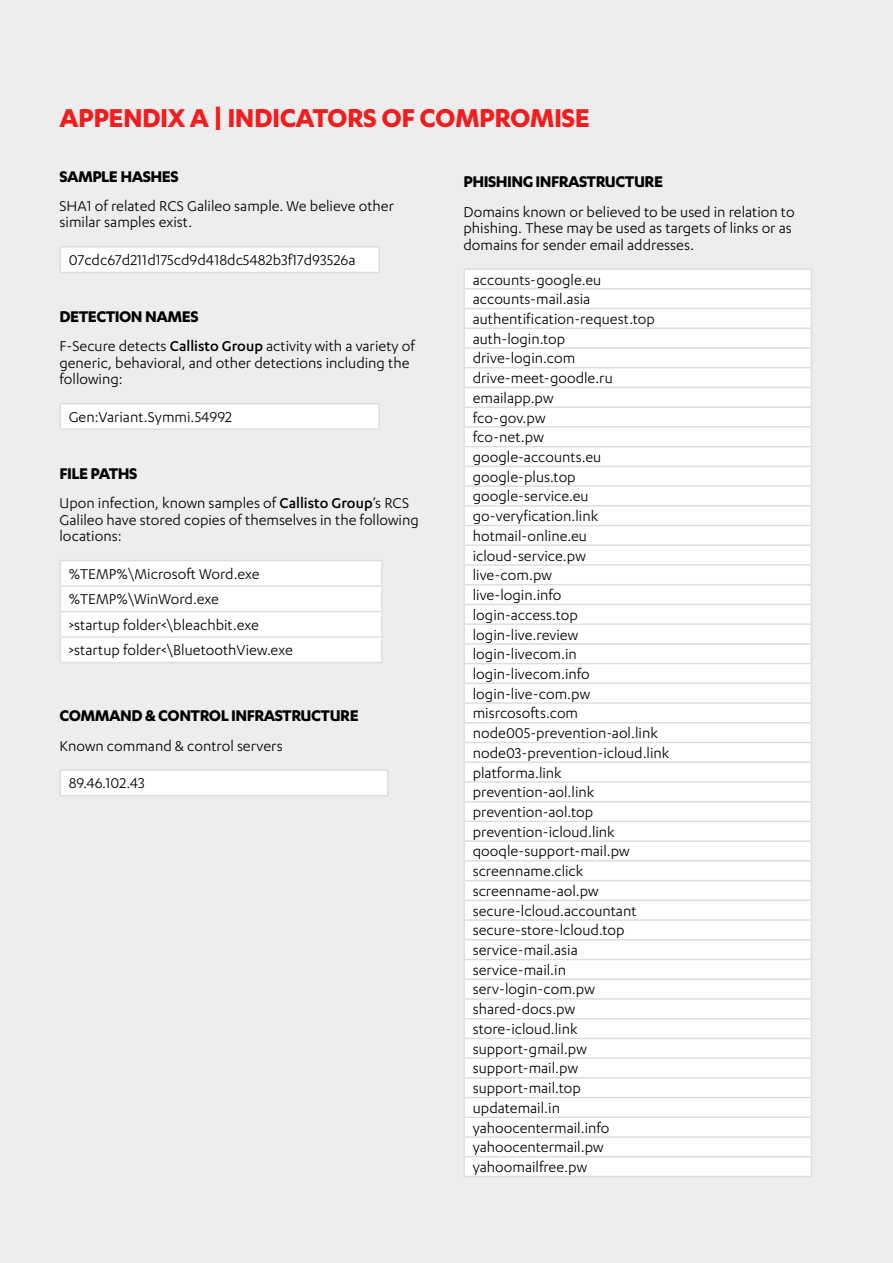
<style>
.page{position:relative;width:893px;height:1263px;background:#ededed}
.page>*{position:absolute;margin:0;border:0;box-sizing:border-box;transform-origin:0 0}
.t1{font:700 30px "F Secure Sans";letter-spacing:-.02em;color:#f01e1e}
.t2{font:700 18px "F Secure Sans";letter-spacing:-.03em;color:#000}
.t3{font:16.5px/19.6px "F Secure Sans";color:#000}
.s1{font-weight:500}
</style>
<div class="page">
<div style="left:465px;top:270px;width:345px;height:905px;background:#fff"></div>
<hr style="left:463px;top:288px;width:349px;height:2px;background:#dedede">
<hr style="left:463px;top:308px;width:349px;height:1px;background:#dedede">
<hr style="left:463px;top:327px;width:349px;height:2px;background:#dedede">
<hr style="left:463px;top:347px;width:349px;height:2px;background:#dedede">
<hr style="left:463px;top:367px;width:349px;height:1px;background:#dedede">
<hr style="left:463px;top:387px;width:349px;height:1px;background:#dedede">
<hr style="left:463px;top:406px;width:349px;height:2px;background:#dedede">
<hr style="left:463px;top:426px;width:349px;height:2px;background:#dedede">
<hr style="left:463px;top:446px;width:349px;height:1px;background:#dedede">
<hr style="left:463px;top:466px;width:349px;height:1px;background:#dedede">
<hr style="left:463px;top:485px;width:349px;height:2px;background:#dedede">
<hr style="left:463px;top:505px;width:349px;height:1px;background:#dedede">
<hr style="left:463px;top:525px;width:349px;height:1px;background:#dedede">
<hr style="left:463px;top:544px;width:349px;height:2px;background:#dedede">
<hr style="left:463px;top:564px;width:349px;height:2px;background:#dedede">
<hr style="left:463px;top:584px;width:349px;height:1px;background:#dedede">
<hr style="left:463px;top:604px;width:349px;height:1px;background:#dedede">
<hr style="left:463px;top:623px;width:349px;height:2px;background:#dedede">
<hr style="left:463px;top:643px;width:349px;height:2px;background:#dedede">
<hr style="left:463px;top:663px;width:349px;height:1px;background:#dedede">
<hr style="left:463px;top:682px;width:349px;height:2px;background:#dedede">
<hr style="left:463px;top:702px;width:349px;height:2px;background:#dedede">
<hr style="left:463px;top:722px;width:349px;height:1px;background:#dedede">
<hr style="left:463px;top:742px;width:349px;height:1px;background:#dedede">
<hr style="left:463px;top:761px;width:349px;height:2px;background:#dedede">
<hr style="left:463px;top:781px;width:349px;height:2px;background:#dedede">
<hr style="left:463px;top:801px;width:349px;height:1px;background:#dedede">
<hr style="left:463px;top:821px;width:349px;height:1px;background:#dedede">
<hr style="left:463px;top:840px;width:349px;height:2px;background:#dedede">
<hr style="left:463px;top:860px;width:349px;height:2px;background:#dedede">
<hr style="left:463px;top:880px;width:349px;height:1px;background:#dedede">
<hr style="left:463px;top:899px;width:349px;height:2px;background:#dedede">
<hr style="left:463px;top:919px;width:349px;height:2px;background:#dedede">
<hr style="left:463px;top:939px;width:349px;height:1px;background:#dedede">
<hr style="left:463px;top:959px;width:349px;height:1px;background:#dedede">
<hr style="left:463px;top:978px;width:349px;height:2px;background:#dedede">
<hr style="left:463px;top:998px;width:349px;height:2px;background:#dedede">
<hr style="left:463px;top:1018px;width:349px;height:1px;background:#dedede">
<hr style="left:463px;top:1038px;width:349px;height:1px;background:#dedede">
<hr style="left:463px;top:1057px;width:349px;height:2px;background:#dedede">
<hr style="left:463px;top:1077px;width:349px;height:1px;background:#dedede">
<hr style="left:463px;top:1097px;width:349px;height:1px;background:#dedede">
<hr style="left:463px;top:1116px;width:349px;height:2px;background:#dedede">
<hr style="left:463px;top:1136px;width:349px;height:2px;background:#dedede">
<hr style="left:463px;top:1156px;width:349px;height:1px;background:#dedede">
<hr style="left:463px;top:268px;width:349px;height:2px;background:#dedede">
<svg style="left:464px;top:270px;width:1px;height:905px"></svg>
<svg style="left:811px;top:270px;width:1px;height:906px"></svg>
<hr style="left:463px;top:1176px;width:349px;height:1px;background:#dedede">
<div style="left:60px;top:770px;width:328px;height:26px;background:#fff"></div>
<hr style="left:60px;top:769px;width:328px;height:2px;background:#dedede">
<svg style="left:60px;top:771px;width:1px;height:24px"></svg>
<svg style="left:387px;top:771px;width:1px;height:24px"></svg>
<hr style="left:60px;top:795px;width:328px;height:1px;background:#dedede">
<div style="left:60px;top:247px;width:319px;height:25px;background:#fff"></div>
<hr style="left:60px;top:246px;width:320px;height:2px;background:#dedede">
<svg style="left:60px;top:248px;width:1px;height:24px"></svg>
<hr style="left:378px;top:248px;width:2px;height:24px;background:#dedede">
<hr style="left:60px;top:272px;width:320px;height:1px;background:#dedede">
<div style="left:60px;top:404px;width:319px;height:25px;background:#fff"></div>
<hr style="left:60px;top:403px;width:320px;height:1px;background:#dedede">
<svg style="left:60px;top:404px;width:1px;height:24px"></svg>
<hr style="left:378px;top:404px;width:2px;height:24px;background:#dedede">
<hr style="left:60px;top:428px;width:320px;height:2px;background:#dedede">
<hr style="left:60px;top:585px;width:323px;height:2px;background:#dedede">
<hr style="left:60px;top:611px;width:323px;height:1px;background:#dedede">
<hr style="left:60px;top:636px;width:323px;height:2px;background:#dedede">
<hr style="left:60px;top:560px;width:323px;height:1px;background:#dedede">
<hr style="left:381px;top:561px;width:2px;height:24px;background:#dedede">
<hr style="left:381px;top:587px;width:2px;height:24px;background:#dedede">
<hr style="left:381px;top:612px;width:2px;height:24px;background:#dedede">
<div style="left:60px;top:562px;width:321px;height:100px;background:#fff"></div>
<hr style="left:381px;top:638px;width:2px;height:24px;background:#dedede">
<hr style="left:60px;top:662px;width:323px;height:1px;background:#dedede">
<h1 class="t1" style="left:60px;top:100px;width:35px">APPENDI</h1>
<h1 class="t1" style="left:168px;top:100px;width:424px">X A | INDICATORS OF COMPROMISE</h1>
<p class="t2" style="left:60px;top:166px;width:121px">SAMPLE HASHES</p>
<p class="t3" style="left:60px;top:197px;width:336px;line-height:16.5px">SHA1 of related RCS Galileo sample. We believe other similar samples exist.</p>
<p class="t3" style="left:69px;top:250px;width:288px">07cdc67d211d175cd9d418dc5482b3f17d93526a</p>
<p class="t2" style="left:60px;top:306px;width:141px">DETECTION NAMES</p>
<p class="t3" style="left:60px;top:337px;width:357px;line-height:16.5px">F-Secure detects <span class="s1">Callisto Group</span> activity with a variety of generic, behavioral, and other detections including the following:</p>
<p class="t3" style="left:69px;top:407px;width:165px">Gen:Variant.Symmi.54992</p>
<p class="t2" style="left:60px;top:463px;width:79px">FILE PATHS</p>
<p class="t3" style="left:60px;top:494px;width:361px;line-height:16.5px">Upon infection, known samples of <span class="s1">Callisto Group</span>’s RCS<br>Galileo have stored copies of themselves in the following locations:</p>
<p class="t3" style="left:69px;top:561px;width:226px;line-height:25.5px">%TEMP%\Microsoft Word.exe %TEMP%\WinWord.exe<br>&gt;startup folder&lt;\bleachbit.exe &gt;startup folder&lt;\BluetoothView.exe</p>
<p class="t2" style="left:60px;top:706px;width:301px">COMMAND &amp; CONTROL INFRASTRUCTURE</p>
<p class="t3" style="left:60px;top:735px;width:225px">Known command &amp; control servers</p>
<p class="t3" style="left:69px;top:773px;width:77px">89.46.102.43</p>
<p class="t2" style="left:463px;top:172px;width:201px">PHISHING INFRASTRUCTURE</p>
<p class="t3" style="left:463px;top:203px;width:333px;line-height:16.5px">Domains known or believed to be used in relation to phishing. These may be used as targets of links or as domains for sender email addresses.</p>
<p class="t3" style="left:473px;top:269px;width:198px">accounts-google.eu accounts-mail.asia authentification-request.top auth-login.top drive-login.com drive-meet-goodle.ru emailapp.pw<br>fco-gov.pw<br>fco-net.pw google-accounts.eu google-plus.top google-service.eu go-veryfication.link hotmail-online.eu icloud-service.pw<br>live-com.pw<br>live-login.info login-access.top login-live.review login-livecom.in login-livecom.info login-live-com.pw misrcosofts.com node005-prevention-aol.link node03-prevention-icloud.link platforma.link prevention-aol.link prevention-aol.top prevention-icloud.link qooqle-support-mail.pw screenname.click screenname-aol.pw secure-lcloud.accountant secure-store-lcloud.top service-mail.asia service-mail.in serv-login-com.pw shared-docs.pw store-icloud.link support-gmail.pw support-mail.pw support-mail.top updatemail.in yahoocentermail.info yahoocentermail.pw yahoomailfree.pw</p>
</div>
